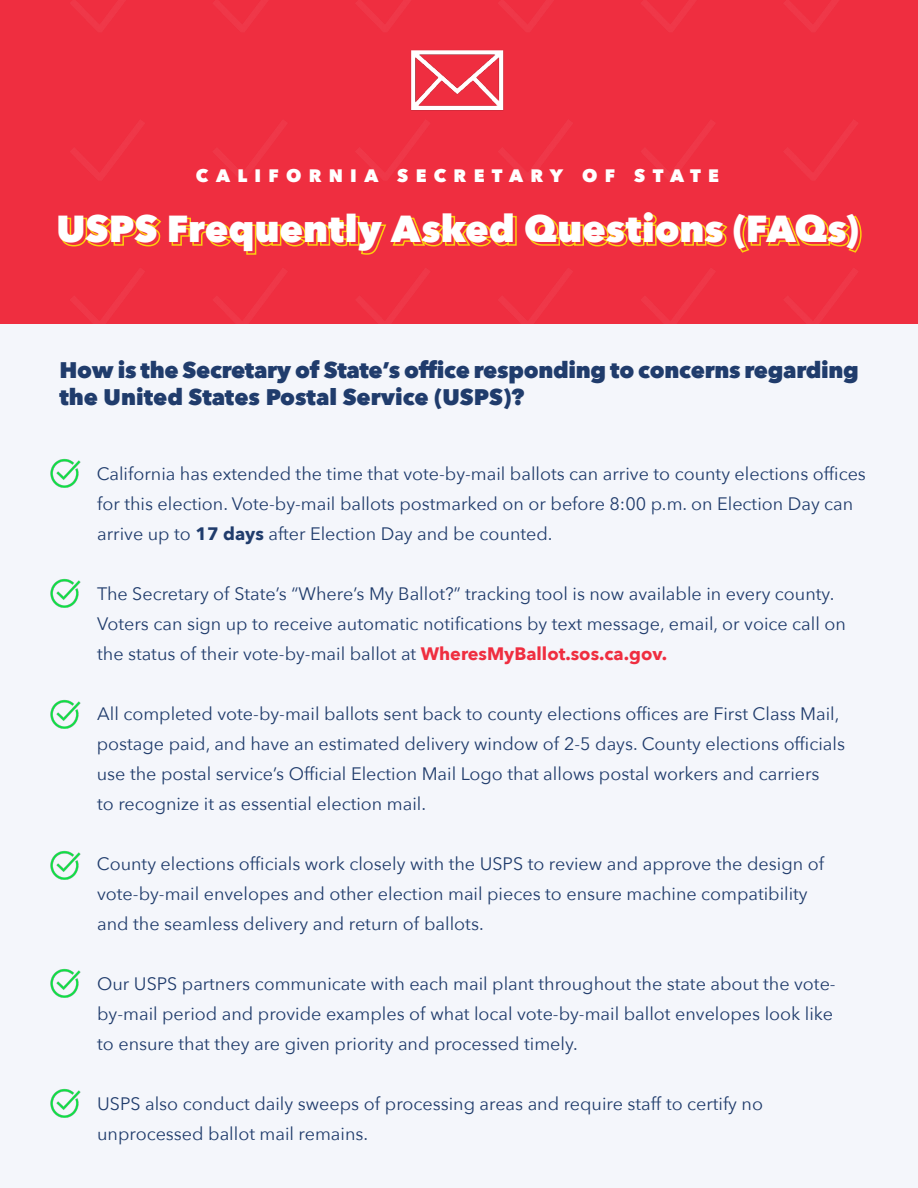
<style>
.page{position:relative;width:918px;height:1188px;background:#fff}
.page>*{position:absolute;margin:0;border:0;box-sizing:border-box;transform-origin:0 0}
.t1{font:800 37.5px "Avenir Next";color:#fff}
.t2{font:800 22.5px "Avenir Next";letter-spacing:-.01em;color:#203c6c}
.t3{font:18px/30px "Avenir Next";color:#203c6c}
.t4{font:800 18px "Avenir Next";letter-spacing:.405em;color:#fff}
.s1{font-weight:700}
.s2{font-weight:700;color:#ef2e40}
</style>
<div class="page">
<div style="left:0;top:192px;width:918px;height:996px;background:#f4f6fb"></div>
<div style="left:0;top:0;width:918px;height:324px;background:#ef2e40"></div>
<svg style="left:60px;top:216px;width:102px;height:31px;background:#f15234"></svg>
<svg style="left:171px;top:217px;width:177px;height:38px;background:#f14b36"></svg>
<div style="left:349px;top:216px;width:11px;height:30px;border:2px solid #fccf0e"></div>
<svg style="left:358px;top:215px;width:159px;height:41px;background:#f14837"></svg>
<svg style="left:527px;top:213px;width:202px;height:34px;background:#f14d35"></svg>
<svg style="left:735px;top:215px;width:127px;height:39px;background:#f14c36"></svg>
<img style="left:409px;top:44px;width:100px;height:70px">
<img style="left:50px;top:459px;width:31px;height:29px">
<img style="left:50px;top:579px;width:31px;height:28px">
<img style="left:50px;top:700px;width:31px;height:29px">
<img style="left:50px;top:851px;width:31px;height:29px">
<img style="left:50px;top:968px;width:31px;height:29px">
<img style="left:50px;top:1089px;width:31px;height:29px">
<p class="t4" style="left:196px;top:165px;width:525px">CALIFORNIA SECRETARY OF STATE</p>
<p class="t1" style="left:56px;top:206px;width:804px">USPS Frequently Asked Questions (FAQs)</p>
<p class="t2" style="left:59px;top:357px;width:801px">How is the Secretary of State’s office responding to concerns regarding</p>
<p class="t2" style="left:59px;top:384px;width:467px">the United States Postal Service (USPS)?</p>
<p class="t3" style="left:97px;top:458px;width:771px">California has extended the time that vote-by-mail ballots can arrive to county elections offices for this election. Vote-by-mail ballots postmarked on or before 8:00 p.m. on Election Day can arrive up to <span class="s1">17 days</span> after Election Day and be counted.</p>
<p class="t3" style="left:97px;top:578px;width:750px">The Secretary of State’s “Where’s My Ballot?” tracking tool is now available in every county.<br>Voters can sign up to receive automatic notifications by text message, email, or voice call on</p>
<p class="t3" style="left:97px;top:638px;width:572px">the status of their vote-by-mail ballot at <span class="s2">WheresMyBallot.sos.ca.gov.</span></p>
<p class="t3" style="left:97px;top:698px;width:750px">All completed vote-by-mail ballots sent back to county elections offices are First Class Mail, postage paid, and have an estimated delivery window of 2-5 days. County elections officials</p>
<p class="t3" style="left:97px;top:758px;width:724px">use the postal service’s Official Election Mail Logo that allows postal workers and carriers</p>
<p class="t3" style="left:97px;top:788px;width:330px">to recognize it as essential election mail.</p>
<p class="t3" style="left:97px;top:848px;width:729px">County elections officials work closely with the USPS to review and approve the design of vote-by-mail envelopes and other election mail pieces to ensure machine compatibility</p>
<p class="t3" style="left:97px;top:908px;width:388px">and the seamless delivery and return of ballots.</p>
<p class="t3" style="left:97px;top:968px;width:740px">Our USPS partners communicate with each mail plant throughout the state about the vote-</p>
<p class="t3" style="left:97px;top:998px;width:737px">by-mail period and provide examples of what local vote-by-mail ballot envelopes look like</p>
<p class="t3" style="left:97px;top:1028px;width:482px">to ensure that they are given priority and processed timely.</p>
<p class="t3" style="left:97px;top:1088px;width:667px">USPS also conduct daily sweeps of processing areas and require staff to certify no</p>
<p class="t3" style="left:97px;top:1118px;width:273px">unprocessed ballot mail remains.</p>
</div>
